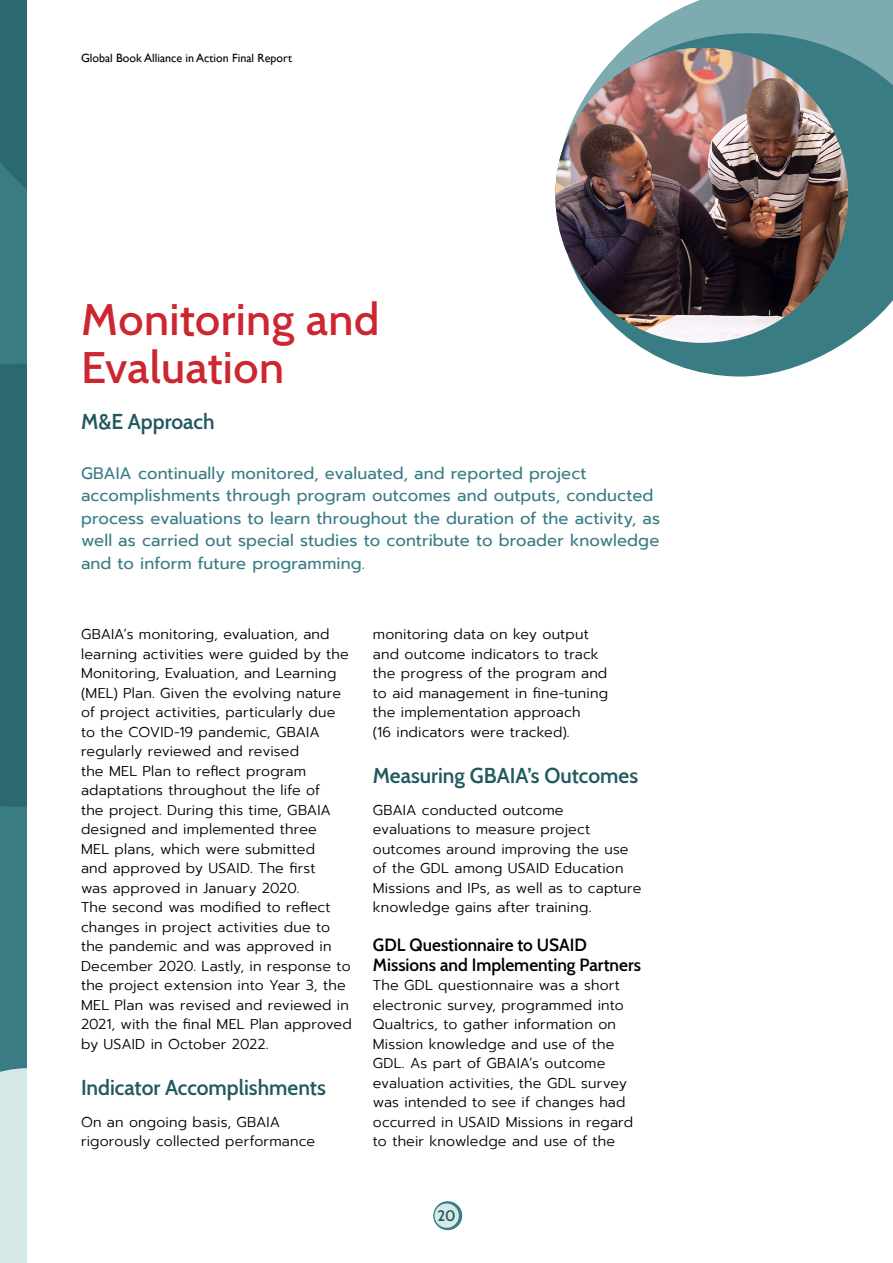
<style>
.page{position:relative;width:893px;height:1263px;background:#fff}
.page>*{position:absolute;margin:0;border:0;box-sizing:border-box;transform-origin:0 0}
.t1{font:500 45px/48px "Cabin";letter-spacing:.01em;color:#cc2731}
.t2{font:600 21px "Cabin";color:#21595e}
.t3{font:600 17.25px/19.5px "Cabin";color:#000}
.intro_paragraph{font:16.5px/22.5px "Prompt";letter-spacing:.005em;color:#397c84}
.t4{font:600 14.85px "Cabin";color:#21595e}
.t5{font:300 14.25px/19.5px "Prompt";letter-spacing:.01em;color:#000}
.t6{font:12px "Gill Sans";color:#000}
</style>
<div class="page">
<svg style="left:433px;top:1201px;width:29px;height:29px"></svg>
<div style="left:435px;top:1203px;width:24px;height:25px;background:#d6e9e9;border-radius:50%"></div>
<svg style="left:0;top:0;width:27px;height:1263px;background:#4a8289"></svg>
<svg style="left:641px;top:0;width:252px;height:33px;background:#8ab3b8"></svg>
<svg style="left:624px;top:33px;width:269px;height:344px;fill:#397c84"></svg>
<img style="left:555px;top:48px;width:293px;height:295px">
<p class="t6" style="left:81px;top:51px;width:213px">Global Book Alliance in Action Final Report</p>
<h1 class="t1" style="left:81px;top:293px;width:300px">Monitoring and<br>Evaluation</h1>
<h2 class="t2" style="left:81px;top:405px;width:135px">M&amp;E Approach</h2>
<p class="intro_paragraph" style="left:81px;top:462px;width:581px">GBAIA continually monitored, evaluated, and reported project accomplishments through program outcomes and outputs, conducted process evaluations to learn throughout the duration of the activity, as well as carried out special studies to contribute to broader knowledge and to inform future programming.</p>
<p class="t5" style="left:81px;top:624px;width:272px">GBAIA’s monitoring, evaluation, and learning activities were guided by the Monitoring, Evaluation, and Learning (MEL) Plan. Given the evolving nature of project activities, particularly due to the COVID-19 pandemic, GBAIA regularly reviewed and revised<br>the MEL Plan to reflect program adaptations throughout the life of<br>the project. During this time, GBAIA designed and implemented three<br>MEL plans, which were submitted<br>and approved by USAID. The first<br>was approved in January 2020.<br>The second was modified to reflect changes in project activities due to the pandemic and was approved in December 2020. Lastly, in response to the project extension into Year 3, the MEL Plan was revised and reviewed in 2021, with the final MEL Plan approved by USAID in October 2022.</p>
<h2 class="t2" style="left:81px;top:1071px;width:246px">Indicator Accomplishments</h2>
<p class="t5" style="left:81px;top:1112px;width:236px">On an ongoing basis, GBAIA rigorously collected performance</p>
<p class="t5" style="left:373px;top:624px;width:237px">monitoring data on key output and outcome indicators to track the progress of the program and to aid management in fine-tuning the implementation approach<br>(16 indicators were tracked).</p>
<h2 class="t2" style="left:373px;top:759px;width:267px">Measuring GBAIA’s Outcomes</h2>
<p class="t5" style="left:373px;top:800px;width:270px">GBAIA conducted outcome evaluations to measure project outcomes around improving the use of the GDL among USAID Education<br>Missions and IPs, as well as to capture knowledge gains after training.</p>
<h3 class="t3" style="left:373px;top:934px;width:270px">GDL Questionnaire to USAID<br>Missions and Implementing Partners</h3>
<p class="t5" style="left:373px;top:975px;width:262px">The GDL questionnaire was a short electronic survey, programmed into Qualtrics, to gather information on Mission knowledge and use of the GDL. As part of GBAIA’s outcome evaluation activities, the GDL survey was intended to see if changes had occurred in USAID Missions in regard to their knowledge and use of the</p>
<p class="t4" style="left:437px;top:1203px;width:20px">20</p>
</div>
